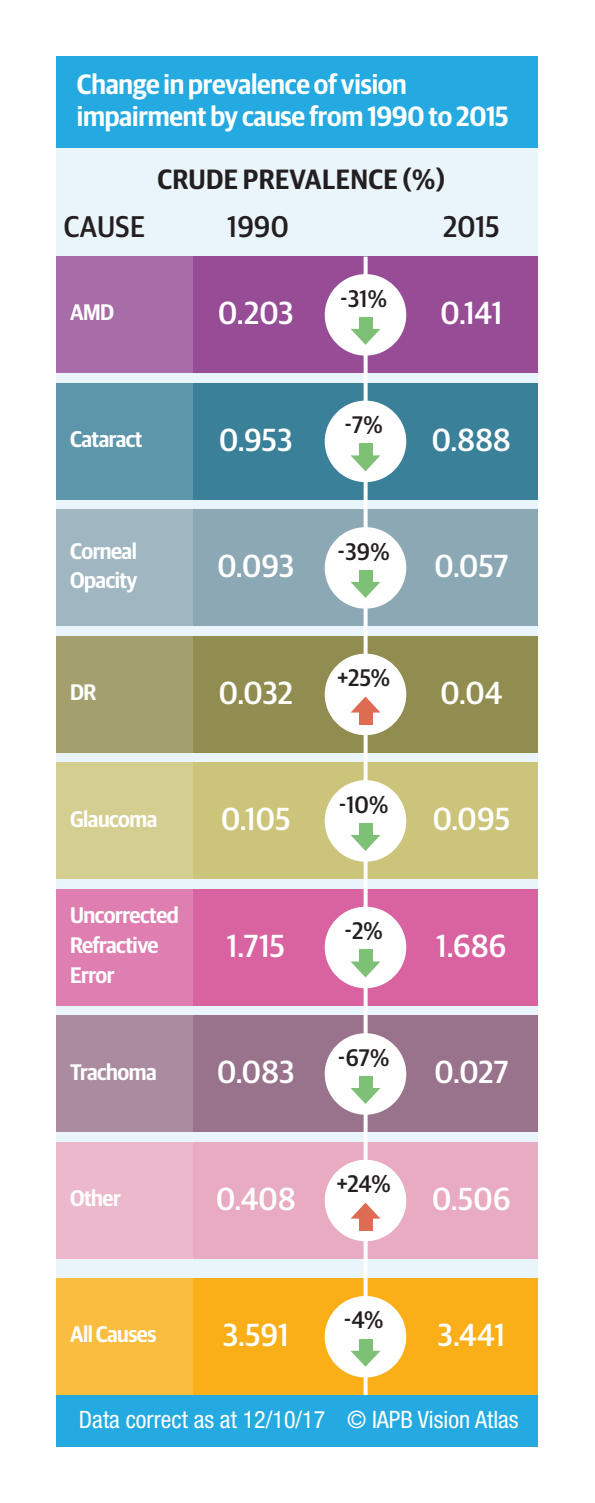
<style>
.page{position:relative;width:595px;height:1503px;background:#fff}
.page>*{position:absolute;margin:0;border:0;box-sizing:border-box;transform-origin:0 0}
.t1{font:500 32px "Guardian Sans Narrow";letter-spacing:.01em;color:#fff}
.t2{font:500 30px "Guardian Sans Narrow";letter-spacing:.01em;color:#231f20}
.t3{font:600 28px/32px "Guardian Sans Narrow";letter-spacing:-.01em;color:#fff}
.t4{font:600 28px "Guardian Sans Narrow";letter-spacing:.01em;color:#231f20}
.t5{font:condensed 24px "Helvetica Neue";color:#fff}
.t6{font:500 24px "Guardian Sans Narrow";letter-spacing:.005em;color:#231f20}
.Subhead_-_Semi_Bold{font:600 22.6px/29.6px "Guardian Sans Narrow";letter-spacing:-.02em;color:#fff}
</style>
<div class="page">
<div style="left:56px;top:57px;width:481px;height:92px;background:#24aae1"></div>
<div style="left:56px;top:1395px;width:481px;height:51px;background:#24aae1"></div>
<div style="left:56px;top:149px;width:481px;height:1246px;background:#eaf4fb"></div>
<div style="left:56px;top:257px;width:481px;height:116px;background:#964d96"></div>
<div style="left:56px;top:257px;width:136px;height:116px;background:#a86ca8"></div>
<div style="left:56px;top:383px;width:481px;height:117px;background:#3b8099"></div>
<div style="left:56px;top:383px;width:136px;height:117px;background:#5d96ab"></div>
<div style="left:56px;top:510px;width:481px;height:116px;background:#8ca8b5"></div>
<div style="left:56px;top:510px;width:136px;height:116px;background:#a0b7c2"></div>
<div style="left:56px;top:636px;width:481px;height:116px;background:#918c4f"></div>
<div style="left:56px;top:636px;width:136px;height:116px;background:#a4a06e"></div>
<div style="left:56px;top:762px;width:481px;height:117px;background:#ccc47a"></div>
<div style="left:56px;top:762px;width:136px;height:117px;background:#d5ce91"></div>
<div style="left:56px;top:889px;width:481px;height:116px;background:#d963a1"></div>
<div style="left:56px;top:889px;width:136px;height:116px;background:#df7eb1"></div>
<div style="left:56px;top:1015px;width:481px;height:117px;background:#99738c"></div>
<div style="left:56px;top:1015px;width:136px;height:117px;background:#ab8ba0"></div>
<div style="left:56px;top:1142px;width:481px;height:116px;background:#e8abc2"></div>
<div style="left:56px;top:1142px;width:136px;height:116px;background:#ecb9cc"></div>
<div style="left:56px;top:1278px;width:481px;height:117px;background:#faaf18"></div>
<div style="left:56px;top:1278px;width:136px;height:117px;background:#fabd40"></div>
<svg style="left:363px;top:257px;width:4px;height:1138px;fill:#fff"></svg>
<div style="left:325px;top:274px;width:81px;height:82px;background:#fff;border-radius:50%"></div>
<div style="left:358px;top:317px;width:14px;height:14px;background:#7fc077"></div>
<svg style="left:351px;top:329px;width:29px;height:16px"></svg>
<div style="left:325px;top:401px;width:81px;height:81px;background:#fff;border-radius:50%"></div>
<div style="left:358px;top:443px;width:14px;height:15px;background:#7fc077"></div>
<svg style="left:350px;top:455px;width:30px;height:16px"></svg>
<div style="left:325px;top:527px;width:81px;height:82px;background:#fff;border-radius:50%"></div>
<div style="left:358px;top:570px;width:14px;height:14px;background:#7fc077"></div>
<svg style="left:350px;top:582px;width:30px;height:16px"></svg>
<div style="left:325px;top:653px;width:81px;height:82px;background:#fff;border-radius:50%"></div>
<div style="left:358px;top:710px;width:14px;height:14px;background:#dd6c53"></div>
<svg style="left:351px;top:696px;width:29px;height:16px"></svg>
<div style="left:325px;top:780px;width:81px;height:81px;background:#fff;border-radius:50%"></div>
<div style="left:358px;top:823px;width:14px;height:14px;background:#7fc077"></div>
<svg style="left:350px;top:835px;width:30px;height:16px"></svg>
<div style="left:325px;top:906px;width:81px;height:82px;background:#fff;border-radius:50%"></div>
<div style="left:358px;top:949px;width:14px;height:15px;background:#7fc077"></div>
<svg style="left:350px;top:961px;width:30px;height:16px"></svg>
<div style="left:325px;top:1033px;width:81px;height:81px;background:#fff;border-radius:50%"></div>
<div style="left:358px;top:1076px;width:14px;height:14px;background:#7fc077"></div>
<svg style="left:350px;top:1088px;width:30px;height:16px"></svg>
<div style="left:325px;top:1159px;width:81px;height:82px;background:#fff;border-radius:50%"></div>
<div style="left:358px;top:1216px;width:14px;height:14px;background:#dd6c53"></div>
<svg style="left:351px;top:1202px;width:29px;height:16px"></svg>
<div style="left:325px;top:1296px;width:81px;height:81px;background:#fff;border-radius:50%"></div>
<div style="left:358px;top:1339px;width:14px;height:14px;background:#7fc077"></div>
<svg style="left:350px;top:1350px;width:30px;height:16px"></svg>
<p class="t3" style="left:77px;top:66px;width:433px">Change in prevalence of vision impairment by cause from 1990 to 2015</p>
<p class="t2" style="left:64px;top:206px;width:83px">CAUSE</p>
<p class="t4" style="left:157px;top:159px;width:289px">CRUDE PREVALENCE (%)</p>
<p class="t2" style="left:227px;top:206px;width:63px">1990</p>
<p class="t2" style="left:443px;top:206px;width:58px">2015</p>
<p class="t6" style="left:340px;top:281px;width:48px">-31%</p>
<p class="Subhead_-_Semi_Bold" style="left:70px;top:296px;width:46px">AMD</p>
<p class="t1" style="left:218px;top:290px;width:77px">0.203</p>
<p class="t1" style="left:440px;top:290px;width:63px">0.141</p>
<p class="t6" style="left:344px;top:407px;width:40px">-7%</p>
<p class="Subhead_-_Semi_Bold" style="left:70px;top:422px;width:74px">Cataract</p>
<p class="t1" style="left:219px;top:417px;width:75px">0.953</p>
<p class="t1" style="left:432px;top:417px;width:80px">0.888</p>
<p class="Subhead_-_Semi_Bold" style="left:70px;top:534px;width:69px">Corneal<br>Opacity</p>
<p class="t6" style="left:337px;top:534px;width:53px">-39%</p>
<p class="t1" style="left:217px;top:543px;width:78px">0.093</p>
<p class="t1" style="left:434px;top:543px;width:75px">0.057</p>
<p class="t6" style="left:337px;top:660px;width:55px">+25%</p>
<p class="Subhead_-_Semi_Bold" style="left:70px;top:675px;width:28px">DR</p>
<p class="t1" style="left:219px;top:670px;width:76px">0.032</p>
<p class="t1" style="left:440px;top:670px;width:63px">0.04</p>
<p class="t6" style="left:338px;top:787px;width:51px">-10%</p>
<p class="Subhead_-_Semi_Bold" style="left:70px;top:802px;width:89px">Glaucoma</p>
<p class="t1" style="left:221px;top:796px;width:71px">0.105</p>
<p class="t1" style="left:432px;top:796px;width:79px">0.095</p>
<p class="Subhead_-_Semi_Bold" style="left:70px;top:899px;width:110px">Uncorrected<br>Refractive<br>Error</p>
<p class="t6" style="left:344px;top:913px;width:40px">-2%</p>
<p class="t1" style="left:227px;top:923px;width:59px">1.715</p>
<p class="t1" style="left:436px;top:923px;width:72px">1.686</p>
<p class="t6" style="left:338px;top:1040px;width:53px">-67%</p>
<p class="Subhead_-_Semi_Bold" style="left:70px;top:1055px;width:88px">Trachoma</p>
<p class="t1" style="left:217px;top:1049px;width:79px">0.083</p>
<p class="t1" style="left:434px;top:1049px;width:75px">0.027</p>
<p class="t6" style="left:336px;top:1166px;width:56px">+24%</p>
<p class="Subhead_-_Semi_Bold" style="left:70px;top:1181px;width:52px">Other</p>
<p class="t1" style="left:216px;top:1176px;width:81px">0.408</p>
<p class="t1" style="left:432px;top:1176px;width:80px">0.506</p>
<p class="t6" style="left:344px;top:1303px;width:41px">-4%</p>
<p class="Subhead_-_Semi_Bold" style="left:70px;top:1318px;width:88px">All Causes</p>
<p class="t1" style="left:223px;top:1312px;width:67px">3.591</p>
<p class="t1" style="left:438px;top:1312px;width:68px">3.441</p>
<p class="t5" style="left:79px;top:1405px;width:248px">Data correct as at 12/10/17</p>
<p class="t5" style="left:347px;top:1405px;width:173px">© IAPB Vision Atlas</p>
</div>
